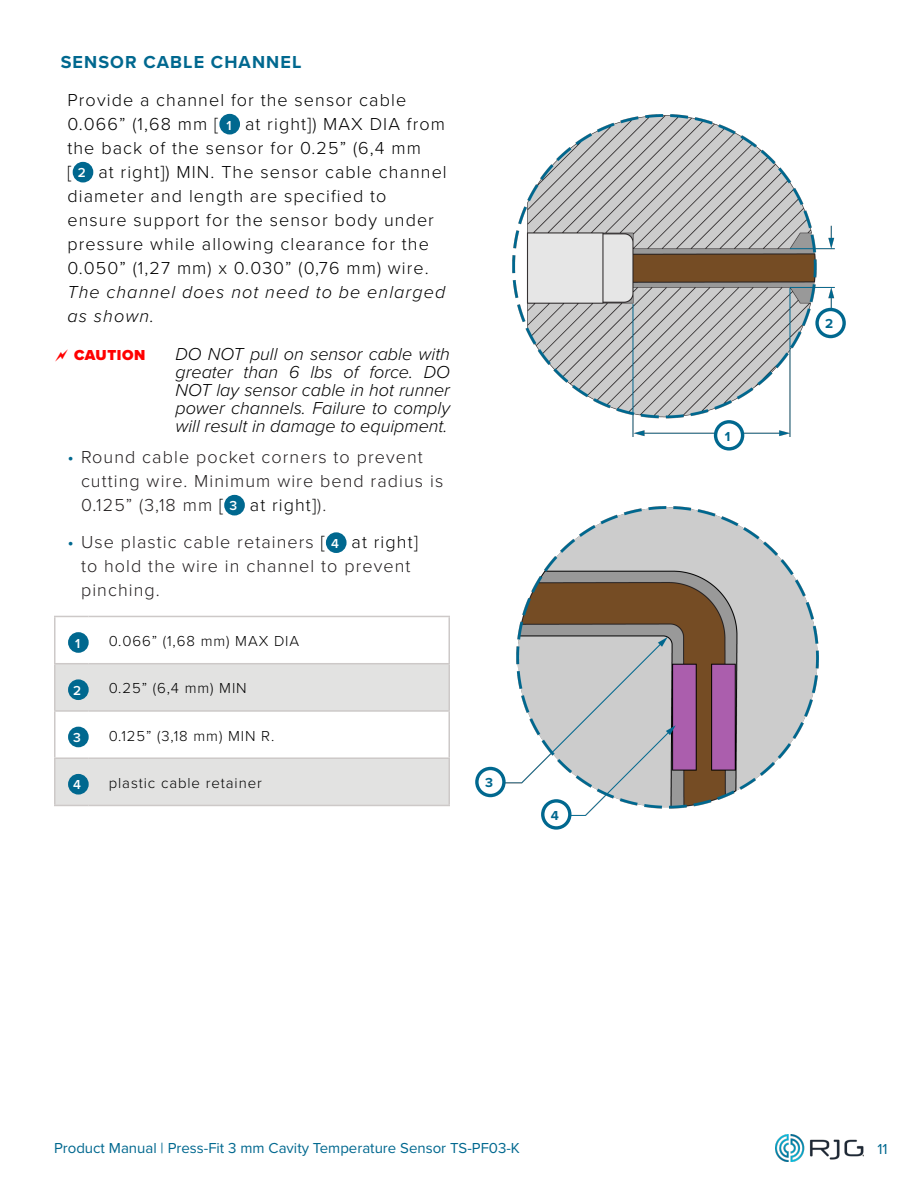
<style>
.page{position:relative;width:918px;height:1188px;background:#fff}
.page>*{position:absolute;margin:0;border:0;box-sizing:border-box;transform-origin:0 0}
.t1{font:300 18px/24px "Proxima Nova";letter-spacing:.06em;color:#000}
.t2{font:300 18px/24px "Proxima Nova";letter-spacing:.06em;color:#231f20}
.t3{font:italic 300 18px/18px "Proxima Nova";color:#000;text-align:justify}
.t4{font:italic 300 18px/24px "Proxima Nova";letter-spacing:.06em;color:#000}
.t5{font:700 18px "Proxima Nova";letter-spacing:.06em;color:#00688f}
.t6{font:300 15px "Proxima Nova";letter-spacing:.06em;color:#000}
.t7{font:15px "Proxima Nova";color:#00688f}
.t8{font:900 15px "Proxima Nova";letter-spacing:.04em;color:#f00}
.t9{font:600 13.5px "Proxima Nova";color:#fff}
.t10{font:700 13.5px "Proxima Nova";color:#00688f}
.s1{font-weight:600;font-size:13.5px;color:#fff}
.s2{color:#00688f}
.s3{color:#000}
</style>
<div class="page">
<img style="left:776px;top:1134px;width:88px;height:27px">
<div style="left:221px;top:115px;width:18px;height:18px;background:#00688f;border-radius:50%"></div>
<div style="left:219px;top:114px;width:21px;height:20px;border:3px solid #00688f;border-radius:50%"></div>
<div style="left:74px;top:163px;width:18px;height:18px;background:#00688f;border-radius:50%"></div>
<div style="left:73px;top:162px;width:20px;height:20px;border:3px solid #00688f;border-radius:50%"></div>
<div style="left:226px;top:496px;width:17px;height:18px;background:#00688f;border-radius:50%"></div>
<div style="left:224px;top:495px;width:21px;height:20px;border:3px solid #00688f;border-radius:50%"></div>
<div style="left:327px;top:534px;width:18px;height:17px;background:#00688f;border-radius:50%"></div>
<div style="left:326px;top:532px;width:21px;height:21px;border:3px solid #00688f;border-radius:50%"></div>
<svg style="left:56px;top:664px;width:392px;height:141px;fill:#e2e2e1"></svg>
<hr style="left:54px;top:616px;width:34px;height:1px;background:#cdc9c8">
<hr style="left:54px;top:617px;width:2px;height:46px;background:#cdc9c8">
<hr style="left:88px;top:616px;width:362px;height:1px;background:#cdc9c8">
<hr style="left:54px;top:663px;width:34px;height:1px;background:#cdc9c8">
<hr style="left:54px;top:664px;width:2px;height:46px;background:#cdc9c8">
<hr style="left:88px;top:663px;width:362px;height:1px;background:#cdc9c8">
<hr style="left:54px;top:710px;width:34px;height:2px;background:#cdc9c8">
<hr style="left:54px;top:712px;width:2px;height:45px;background:#cdc9c8">
<hr style="left:88px;top:710px;width:362px;height:2px;background:#cdc9c8">
<hr style="left:54px;top:757px;width:34px;height:2px;background:#cdc9c8">
<hr style="left:54px;top:759px;width:2px;height:46px;background:#cdc9c8">
<hr style="left:88px;top:757px;width:362px;height:2px;background:#cdc9c8">
<hr style="left:54px;top:805px;width:34px;height:1px;background:#cdc9c8">
<hr style="left:88px;top:805px;width:362px;height:1px;background:#cdc9c8">
<hr style="left:448px;top:617px;width:2px;height:46px;background:#cdc9c8">
<hr style="left:448px;top:664px;width:2px;height:46px;background:#cdc9c8">
<hr style="left:448px;top:712px;width:2px;height:45px;background:#cdc9c8">
<hr style="left:448px;top:759px;width:2px;height:46px;background:#cdc9c8">
<div style="left:70px;top:634px;width:17px;height:17px;background:#00688f;border-radius:50%"></div>
<div style="left:68px;top:632px;width:21px;height:21px;border:3px solid #00688f;border-radius:50%"></div>
<div style="left:70px;top:681px;width:17px;height:18px;background:#00688f;border-radius:50%"></div>
<div style="left:68px;top:679px;width:21px;height:21px;border:3px solid #00688f;border-radius:50%"></div>
<div style="left:70px;top:728px;width:17px;height:18px;background:#00688f;border-radius:50%"></div>
<div style="left:68px;top:727px;width:21px;height:20px;border:3px solid #00688f;border-radius:50%"></div>
<div style="left:70px;top:775px;width:17px;height:18px;background:#00688f;border-radius:50%"></div>
<div style="left:68px;top:774px;width:21px;height:21px;border:3px solid #00688f;border-radius:50%"></div>
<img style="left:512px;top:114px;width:322px;height:323px">
<svg style="left:716px;top:422px;width:27px;height:27px"></svg>
<div style="left:714px;top:420px;width:30px;height:31px;border:3px solid #00688f;border-radius:50%"></div>
<svg style="left:817px;top:309px;width:27px;height:28px"></svg>
<div style="left:815px;top:308px;width:31px;height:30px;border:3px solid #00688f;border-radius:50%"></div>
<img style="left:494px;top:506px;width:325px;height:310px">
<svg style="left:477px;top:768px;width:27px;height:28px"></svg>
<div style="left:475px;top:767px;width:31px;height:30px;border:3px solid #00688f;border-radius:50%"></div>
<svg style="left:543px;top:801px;width:27px;height:27px"></svg>
<div style="left:541px;top:799px;width:31px;height:31px;border:3px solid #00688f;border-radius:50%"></div>
<p class="t5" style="left:61px;top:49px;width:242px">SENSOR CABLE CHANNEL</p>
<p class="t1" style="left:68px;top:87px;width:381px">Provide a channel for the sensor cable 0.066” (1,68 mm [ <span class="s1">1</span> at right]) MAX DIA from the back of the sensor for 0.25” (6,4 mm<br>[ <span class="s1">2</span> at right]) MIN. The sensor cable channel diameter and length are specified to ensure support for the sensor body under pressure while allowing clearance for the 0.050” (1,27 mm) x 0.030” (0,76 mm) wire.</p>
<p class="t4" style="left:68px;top:279px;width:379px">The channel does not need to be enlarged as shown.</p>
<p class="t8" style="left:74px;top:344px;width:73px">CAUTION</p>
<p class="t3" style="left:176px;top:344px;width:276px">DO NOT pull on sensor cable with greater than 6 lbs of force. DO NOT lay sensor cable in hot runner power channels. Failure to comply will result in damage to equipment.</p>
<p class="t2" style="left:81px;top:444px;width:364px;text-indent:-14px"><span class="s2">•</span> Round cable pocket corners to prevent cutting wire. Minimum wire bend radius is<br>0.125” (3,18 mm <span class="s3">[</span> <span class="s1">3</span> <span class="s3">at right]</span>).</p>
<p class="t2" style="left:81px;top:529px;width:338px;text-indent:-14px"><span class="s2">•</span> Use plastic cable retainers <span class="s3">[</span> <span class="s1">4</span> <span class="s3">at right] </span>to hold the wire in channel to prevent pinching.</p>
<p class="t9" style="left:75px;top:633px;width:7px">1</p>
<p class="t6" style="left:109px;top:630px;width:192px">0.066” (1,68 mm) MAX DIA</p>
<p class="t9" style="left:73px;top:680px;width:10px">2</p>
<p class="t6" style="left:109px;top:677px;width:139px">0.25” (6,4 mm) MIN</p>
<p class="t9" style="left:73px;top:727px;width:9px">3</p>
<p class="t6" style="left:109px;top:724px;width:167px">0.125” (3,18 mm) MIN R.</p>
<p class="t9" style="left:73px;top:775px;width:9px">4</p>
<p class="t6" style="left:109px;top:772px;width:155px">plastic cable retainer</p>
<p class="t10" style="left:485px;top:773px;width:9px">3</p>
<p class="t10" style="left:551px;top:805px;width:10px">4</p>
<p class="t10" style="left:725px;top:426px;width:7px">1</p>
<p class="t10" style="left:825px;top:314px;width:10px">2</p>
<p class="t7" style="left:54px;top:1136px;width:467px">Product Manual | Press-Fit 3 mm Cavity Temperature Sensor TS-PF03-K</p>
<p class="t7" style="left:878px;top:1137px;width:12px">11</p>
</div>
